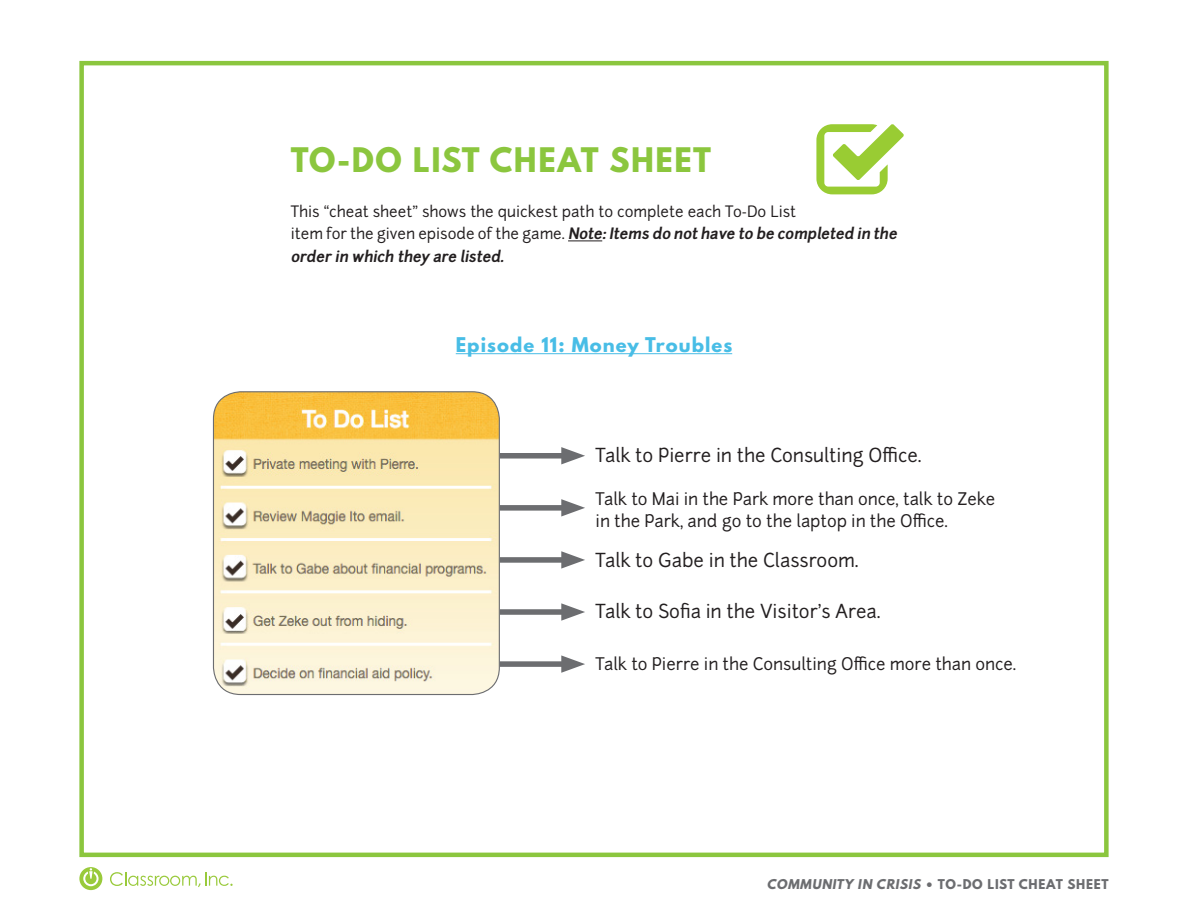
<style>
.page{position:relative;width:1188px;height:918px;background:#fff}
.page>*{position:absolute;margin:0;border:0;box-sizing:border-box;transform-origin:0 0}
.Activity_Heading{font:700 30px "League Spartan";letter-spacing:.05em;color:#8bc63e}
.TX1{font:18.45px "Junction";letter-spacing:-.005em;color:#231f20}
.Subhead_Lesson{font:700 18px "League Spartan";letter-spacing:.06em;color:#48bde6}
.TX1-2{font:16.5px "Junction";letter-spacing:-.005em;color:#231f20}
.TX1-3{font:15px/22.5px "Junction";letter-spacing:-.005em;color:#231f20}
.t1{font:700 12px "League Spartan";letter-spacing:.06em;color:#6c6d70}
.s1{font-weight:700;font-style:italic}
.s2{font-style:italic}
</style>
<div class="page">
<div style="left:79px;top:61px;width:1030px;height:796px;border:4px solid #8bc63e"></div>
<hr style="left:568px;top:241px;width:34px;height:1px;background:#231f20">
<hr style="left:456px;top:353px;width:276px;height:1px;background:#48bde6">
<img style="left:213px;top:392px;width:286px;height:303px">
<div style="left:213px;top:391px;width:287px;height:304px;border:1px solid #6c6d70;border-radius:27px"></div>
<div style="left:500px;top:453px;width:71px;height:6px;background:#6c6d70"></div>
<svg style="left:561px;top:447px;width:24px;height:17px"></svg>
<div style="left:500px;top:505px;width:71px;height:6px;background:#6c6d70"></div>
<svg style="left:561px;top:499px;width:24px;height:18px"></svg>
<div style="left:500px;top:557px;width:71px;height:6px;background:#6c6d70"></div>
<svg style="left:561px;top:551px;width:24px;height:18px"></svg>
<div style="left:500px;top:609px;width:71px;height:6px;background:#6c6d70"></div>
<svg style="left:561px;top:603px;width:24px;height:18px"></svg>
<div style="left:500px;top:661px;width:71px;height:6px;background:#6c6d70"></div>
<svg style="left:561px;top:655px;width:24px;height:18px"></svg>
<svg style="left:816px;top:124px;width:88px;height:70px"></svg>
<svg style="left:79px;top:867px;width:23px;height:23px"></svg>
<svg style="left:110px;top:872px;width:123px;height:15px"></svg>
<p class="Activity_Heading" style="left:291px;top:136px;width:422px">TO-DO LIST CHEAT SHEET</p>
<p class="TX1-3" style="left:291px;top:200px;width:611px">This “cheat sheet” shows the quickest path to complete each To-Do List<br>i t e m fo r t h e g i v e n e p i s o d e o f t h e g a m e . <span class="s1">Note:Items do not have to be completed in the order in which they are listed.</span></p>
<p class="Subhead_Lesson" style="left:456px;top:331px;width:278px">Episode 11: Money Troubles</p>
<p class="TX1" style="left:596px;top:443px;width:328px">Talk to Pierre in the Consulting Office.</p>
<p class="TX1-2" style="left:596px;top:489px;width:401px">Talk to Mai in the Park more than once, talk to Zeke</p>
<p class="TX1-2" style="left:596px;top:511px;width:354px">in the Park, and go to the laptop in the Office.</p>
<p class="TX1" style="left:596px;top:549px;width:264px">Talk to Gabe in the Classroom.</p>
<p class="TX1" style="left:596px;top:600px;width:287px">Talk to Sofia in the Visitor’s Area.</p>
<p class="TX1-2" style="left:596px;top:653px;width:422px">Talk to Pierre in the Consulting Office more than once.</p>
<p class="t1" style="left:767px;top:875px;width:343px"><span class="s2">COMMUNITY IN CRISIS</span> • TO-DO LIST CHEAT SHEET</p>
</div>
